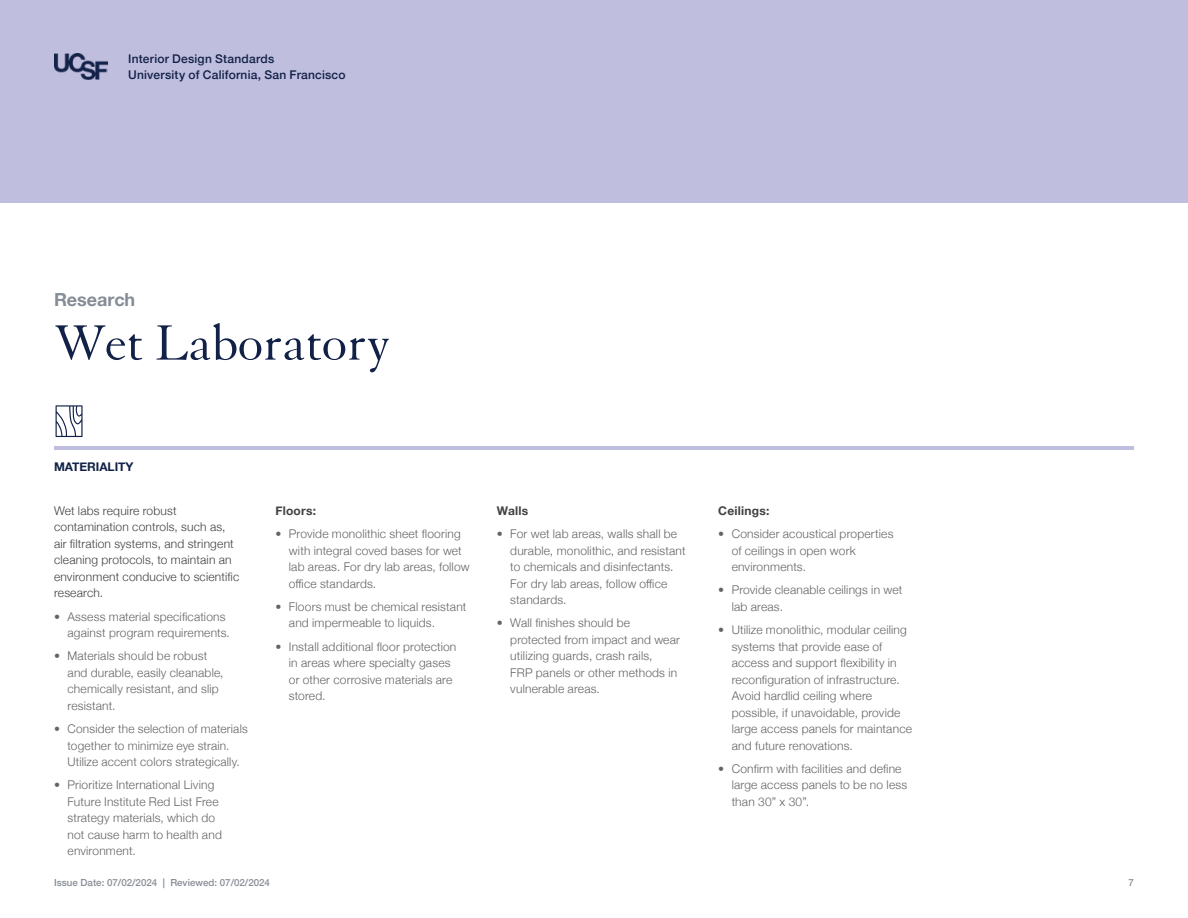
<style>
.page{position:relative;width:1188px;height:918px;background:#fff}
.page>*{position:absolute;margin:0;border:0;box-sizing:border-box;transform-origin:0 0}
.t1{font:54px "Granjon LT Std";color:#122147}
.t2{font:700 18px "Helvetica Neue";color:#878d96}
.t3{font:300 12px/16.5px "Helvetica Neue";letter-spacing:.015em;color:#636466}
.t4{font:300 12px/16.5px "Helvetica Neue";letter-spacing:.015em;color:#414042}
.t5{font:500 12px/16.5px "Helvetica Neue";letter-spacing:.015em;color:#122147}
.t6{font:700 12px "Helvetica Neue";letter-spacing:.02em;color:#414042}
.t7{font:700 12px "Helvetica Neue";color:#122147}
.t8{font:500 9.75px "Helvetica Neue";color:#878d96}
</style>
<div class="page">
<div style="left:0;top:0;width:1188px;height:202px;background:#c0bedf"></div>
<img style="left:54px;top:54px;width:53px;height:25px">
<svg style="left:56px;top:405px;width:27px;height:32px"></svg>
<hr style="left:54px;top:446px;width:1080px;height:4px;background:#c0bedf">
<p class="t5" style="left:128px;top:49px;width:219px">Interior Design Standards<br>University of California, San Francisco</p>
<h1 class="t2" style="left:54px;top:285px;width:83px">Research</h1>
<h1 class="t1" style="left:54px;top:314px;width:338px">Wet Laboratory</h1>
<h2 class="t7" style="left:54px;top:457px;width:81px">MATERIALITY</h2>
<p class="t4" style="left:54px;top:501px;width:187px">Wet labs require robust contamination controls, such as, air filtration systems, and stringent cleaning protocols, to maintain an environment conducive to scientific research.</p>
<p class="t3" style="left:68px;top:607px;width:164px;text-indent:-14px">• Assess material specifications against program requirements.</p>
<p class="t3" style="left:68px;top:647px;width:158px;text-indent:-14px">• Materials should be robust and durable, easily cleanable, chemically resistant, and slip resistant.</p>
<p class="t3" style="left:54px;top:720px;width:195px;text-align:center">• Consider the selection of materials together to minimize eye strain.<br>Utilize accent colors strategically.</p>
<p class="t3" style="left:68px;top:776px;width:156px;text-indent:-14px">• Prioritize International Living<br>Future Institute Red List Free strategy materials, which do not cause harm to health and environment.</p>
<h3 class="t6" style="left:275px;top:501px;width:42px">Floors:</h3>
<p class="t3" style="left:289px;top:525px;width:182px;text-indent:-14px">• Provide monolithic sheet flooring with integral coved bases for wet lab areas. For dry lab areas, follow office standards.</p>
<p class="t3" style="left:289px;top:598px;width:179px;text-indent:-14px">• Floors must be chemical resistant and impermeable to liquids.</p>
<p class="t3" style="left:289px;top:637px;width:169px;text-indent:-14px">• Install additional floor protection in areas where specialty gases or other corrosive materials are stored.</p>
<p class="t8" style="left:54px;top:874px;width:218px">Issue Date: 07/02/2024 | Reviewed: 07/02/2024</p>
<h3 class="t6" style="left:497px;top:501px;width:33px">Walls</h3>
<p class="t3" style="left:510px;top:525px;width:177px;text-indent:-14px">• For wet lab areas, walls shall be durable, monolithic, and resistant to chemicals and disinfectants.<br>For dry lab areas, follow office standards.</p>
<p class="t3" style="left:510px;top:614px;width:171px;text-indent:-14px">• Wall finishes should be protected from impact and wear utilizing guards, crash rails,<br>FRP panels or other methods in vulnerable areas.</p>
<h3 class="t6" style="left:718px;top:501px;width:53px">Ceilings:</h3>
<p class="t3" style="left:732px;top:525px;width:163px;text-indent:-14px">• Consider acoustical properties of ceilings in open work environments.</p>
<p class="t3" style="left:732px;top:581px;width:172px;text-indent:-14px">• Provide cleanable ceilings in wet lab areas.</p>
<p class="t3" style="left:732px;top:621px;width:182px;text-indent:-14px">• Utilize monolithic, modular ceiling systems that provide ease of access and support flexibility in reconfiguration of infrastructure.<br>Avoid hardlid ceiling where possible, if unavoidable, provide large access panels for maintance and future renovations.</p>
<p class="t3" style="left:732px;top:760px;width:177px;text-indent:-14px">• Confirm with facilities and define large access panels to be no less than 30” x 30”.</p>
<p class="t8" style="left:1129px;top:874px;width:7px">7</p>
</div>
